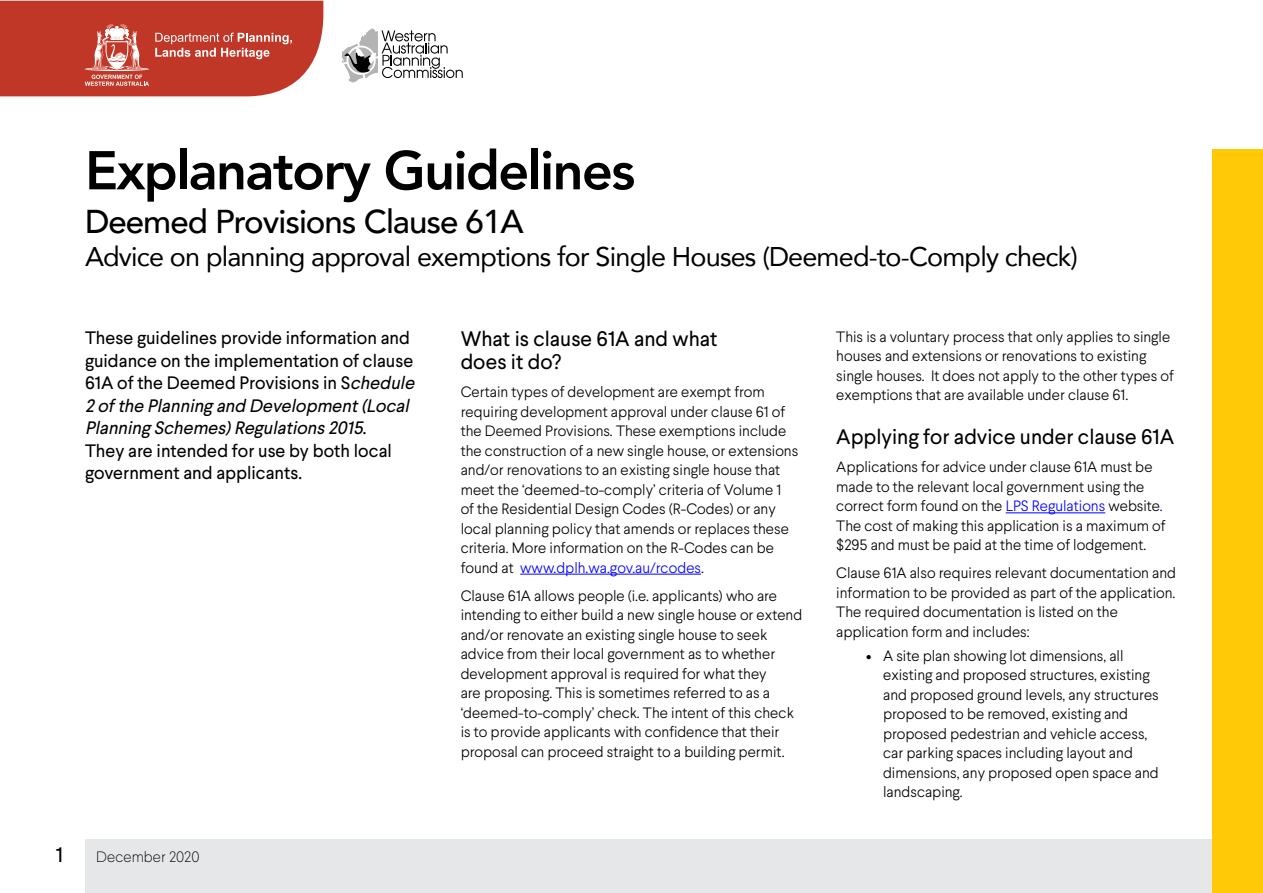
<style>
.page{position:relative;width:1263px;height:893px;background:#fff}
.page>*{position:absolute;margin:0;border:0;box-sizing:border-box;transform-origin:0 0}
.t1{font:800 54px "Avenir";letter-spacing:-.03em;color:#000}
.t2{font:500 33px "Avenir";letter-spacing:-.03em;color:#000}
.t3{font:27px "Avenir";letter-spacing:-.03em;color:#000}
.t4{font:21px/22.6px "Larsseit";color:#000}
.t5{font:18px/22.5px "Larsseit";color:#000}
.t6{font:300 15px/19.5px "Larsseit";color:#000}
.t7{font:100 15px "Larsseit";color:#000}
.s1{font-style:italic}
.s2{color:#00f}
</style>
<div class="page">
<div style="left:85px;top:839px;width:1178px;height:54px;background:#e6e7e8"></div>
<div style="left:1212px;top:149px;width:51px;height:744px;background:#ffc907"></div>
<svg style="left:0;top:1px;width:323px;height:95px;background:#c74b3c"></svg>
<svg style="left:341px;top:28px;width:122px;height:55px"></svg>
<hr style="left:520px;top:574px;width:181px;height:1px;background:#00f">
<hr style="left:1006px;top:512px;width:99px;height:1px;background:#00f">
<h1 class="t1" style="left:85px;top:129px;width:552px">Explanatory Guidelines</h1>
<h2 class="t2" style="left:85px;top:193px;width:440px">Deemed Provisions Clause 61A</h2>
<h3 class="t3" style="left:85px;top:235px;width:994px">Advice on planning approval exemptions for Single Houses (Deemed-to-Comply check)</h3>
<p class="t5" style="left:85px;top:327px;width:335px">These guidelines provide information and guidance on the implementation of clause 61A of the Deemed Provisions in S<span class="s1">chedule 2 ofthe Planning and Development(Local Planning Schemes)Regulations2015</span>.<br>They are intended for use by both local government and applicants.</p>
<h3 class="t4" style="left:56px;top:843px;width:9px">1</h3>
<p class="t7" style="left:96px;top:847px;width:105px">December 2020</p>
<h3 class="t4" style="left:461px;top:328px;width:258px">What is clause 61A and what does it do?</h3>
<p class="t6" style="left:461px;top:382px;width:339px">Certain types of development are exempt from requiring development approval under clause 61 of the Deemed Provisions. These exemptions include the construction of a new single house, or extensions and/or renovations to an existing single house that meet the ‘deemed-to-comply’ criteria of Volume 1 of the Residential Design Codes (R-Codes) or any local planning policy that amends or replaces these criteria. More information on the R-Codes can be found at <span class="s2">www.dplh.wa.gov.au/rcodes</span>.</p>
<p class="t6" style="left:461px;top:585px;width:343px">Clause 61A allows people (i.e. applicants) who are intending to either build a new single house or extend and/or renovate an existing single house to seek advice from their local government as to whether development approval is required for what they<br>are proposing. This is sometimes referred to as a ‘deemed-to-comply’ check. The intent of this check is to provide applicants with confidence that their proposal can proceed straight to a building permit.</p>
<p class="t6" style="left:836px;top:327px;width:339px">This is a voluntary process that only applies to single houses and extensions or renovations to existing single houses. It does not apply to the other types of exemptions that are available under clause 61.</p>
<h3 class="t4" style="left:836px;top:426px;width:339px">Applying for advice under clause 61A</h3>
<p class="t6" style="left:836px;top:457px;width:331px">Applications for advice under clause 61A must be made to the relevant local government using the correct form found on the <span class="s2">LPS Regulations</span> website<span class="s2">.<br></span>The cost of making this application is a maximum of $295 and must be paid at the time of lodgement.</p>
<p class="t6" style="left:836px;top:563px;width:341px">Clause 61A also requires relevant documentation and information to be provided as part of the application.<br>The required documentation is listed on the application form and includes:</p>
<p class="t6" style="left:883px;top:645px;width:277px;text-indent:-17px">• A site plan showing lot dimensions, all existing and proposed structures, existing and proposed ground levels, any structures proposed to be removed, existing and proposed pedestrian and vehicle access, car parking spaces including layout and dimensions, any proposed open space and landscaping.</p>
</div>
